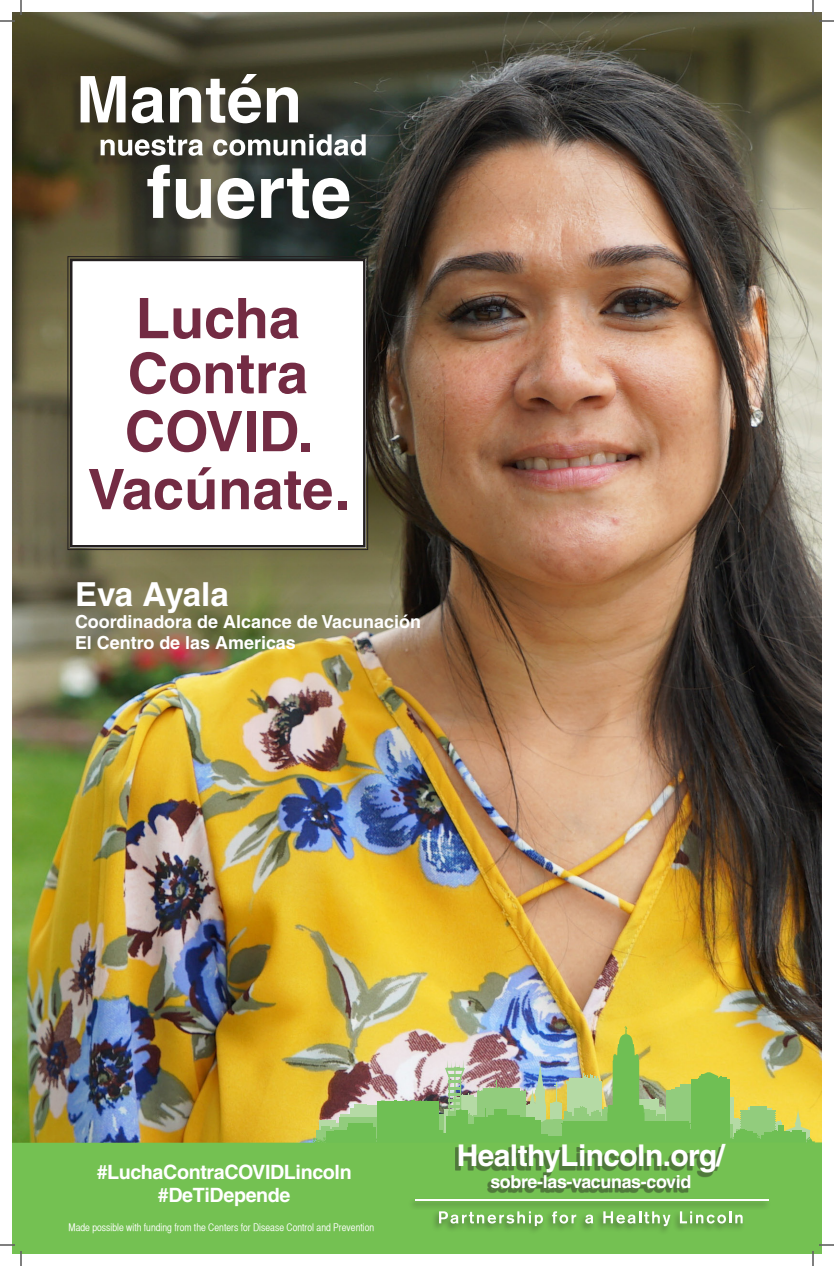
<style>
.page{position:relative;width:834px;height:1266px;background:#fff}
.page>*{position:absolute;margin:0;border:0;box-sizing:border-box;transform-origin:0 0}
.t1{font:700 56px/55px "Helvetica LT Pro";color:#732b43}
.t2{font:700 33.1px "Helvetica LT Pro";letter-spacing:-.01em;color:#fff}
.t3{font:700 30px "Helvetica LT Pro";letter-spacing:-.02em;color:#fff}
.t4{font:700 19.7px "Helvetica LT Pro";letter-spacing:-.02em;color:#fff}
.t5{font:700 17.9px "Helvetica LT Pro";color:#fff}
.t6{font:700 17.9px "Helvetica LT Pro";letter-spacing:-.02em;color:#fff}
.t7{font:10.5px "Helvetica CY Plain";color:#fff}
</style>
<div class="page">
<img style="left:12px;top:12px;width:810px;height:1031px">
<svg style="left:67px;top:256px;width:302px;height:294px"></svg>
<div style="left:70px;top:259px;width:296px;height:289px;border:2px solid #231f20"></div>
<div style="left:69px;top:76px;width:297px;height:157px;background:#231f20;opacity:.4"></div>
<svg style="left:101px;top:134px;width:265px;height:22px"></svg>
<svg style="left:81px;top:74px;width:217px;height:49px"></svg>
<svg style="left:147px;top:165px;width:202px;height:54px"></svg>
<div style="left:12px;top:1181px;width:810px;height:73px;background:#74c152"></div>
<div style="left:620px;top:1034px;width:12px;height:13px;background:#6fbf54;border-radius:50%"></div>
<div style="left:626px;top:1042px;width:7px;height:6px;background:#6fbf54"></div>
<div style="left:619px;top:1040px;width:7px;height:7px;background:#6fbf54"></div>
<svg style="left:625px;top:1026px;width:2px;height:9px"></svg>
<img style="left:12px;top:1043px;width:810px;height:138px">
<div style="left:408px;top:1198px;width:363px;height:13px;background:#6db34d"></div>
<hr style="left:415px;top:1199px;width:353px;height:2px;background:#fff">
<div style="left:431px;top:1210px;width:315px;height:25px;background:#231f20;opacity:.45"></div>
<svg style="left:439px;top:1211px;width:104px;height:15px"></svg>
<svg style="left:552px;top:1211px;width:24px;height:13px"></svg>
<svg style="left:585px;top:1215px;width:8px;height:9px"></svg>
<svg style="left:603px;top:1211px;width:67px;height:15px"></svg>
<svg style="left:680px;top:1211px;width:63px;height:13px"></svg>
<div style="left:455px;top:1147px;width:269px;height:46px;background:#231f20;opacity:.45"></div>
<svg style="left:0;top:0;width:22px;height:22px"></svg>
<svg style="left:0;top:1244px;width:22px;height:22px"></svg>
<svg style="left:812px;top:0;width:22px;height:22px"></svg>
<svg style="left:812px;top:1244px;width:22px;height:22px"></svg>
<p class="t1" style="left:128px;top:291px;width:182px">Lucha<br>Contra</p>
<p class="t1" style="left:125px;top:404px;width:190px">COVID.</p>
<p class="t1" style="left:88px;top:462px;width:264px">Vacúnate.</p>
<p class="t2" style="left:75px;top:575px;width:155px">Eva Ayala</p>
<p class="t5" style="left:75px;top:611px;width:347px">Coordinadora de Alcance de Vacunación</p>
<p class="t5" style="left:75px;top:632px;width:222px">El Centro de las Americas</p>
<p class="t4" style="left:97px;top:1160px;width:257px">#LuchaContraCOVIDLincoln</p>
<p class="t4" style="left:158px;top:1183px;width:134px">#DeTiDepende</p>
<p class="t7" style="left:69px;top:1221px;width:307px">Made possible with funding from the Centers for Disease Control and Prevention</p>
<p class="t3" style="left:457px;top:1138px;width:270px">HealthyLincoln.org/</p>
<p class="t6" style="left:490px;top:1171px;width:202px">sobre-las-vacunas-covid</p>
</div>
